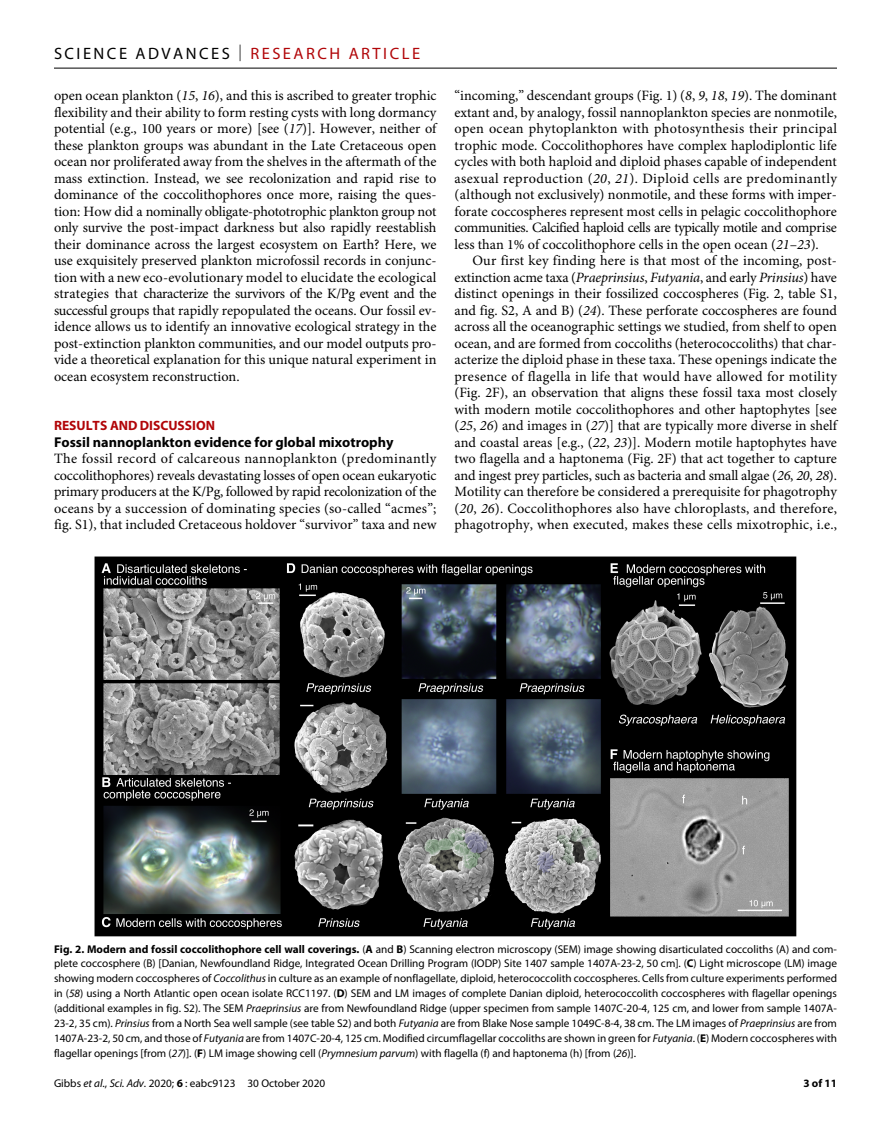
<style>
.page{position:relative;width:891px;height:1134px;background:#fff}
.page>*{position:absolute;margin:0;border:0;box-sizing:border-box;transform-origin:0 0}
.t1{font:16.5px "Myriad Pro";letter-spacing:.15em;color:#000}
.t2{font:14.25px/16.5px "Minion Pro";color:#000;text-align:justify}
.t3{font:700 14.25px "Myriad Pro";color:#000}
.t4{font:700 13.5px "Myriad Pro";color:#b10508}
.t5{font:11.25px/15px "Myriad Pro";color:#000;text-align:justify}
.t6{font:700 11.25px "Myriad Pro";color:#000}
.s1{font-weight:300}
.s2{color:#b10508}
.s3{font-style:italic}
.s4{font-weight:700}
</style>
<div class="page">
<hr style="left:54px;top:68px;width:783px;height:1px;background:#000">
<img style="left:95px;top:556px;width:701px;height:380px">
<p class="t1" style="left:54px;top:40px;width:368px">SCIENCE ADVANCES <span class="s1">|</span> <span class="s2">RESEARCH ARTICLE</span></p>
<p class="t2" style="left:54px;top:89px;width:384px">open ocean plankton (<span class="s3">15</span>, <span class="s3">16</span>), and this is ascribed to greater trophic flexibility and their ability to form resting cysts with long dormancy potential (e.g., 100 years or more) [see (<span class="s3">17</span>)]. However, neither of these plankton groups was abundant in the Late Cretaceous open ocean nor proliferated away from the shelves in the aftermath of the mass extinction. Instead, we see recolonization and rapid rise to dominance of the coccolithophores once more, raising the ques&shy;tion: How did a nominally obligate-phototrophic plankton group not only survive the post-impact darkness but also rapidly reestablish their dominance across the largest ecosystem on Earth? Here, we use exquisitely preserved plankton microfossil records in conjunc&shy;tion with a new eco-evolutionary model to elucidate the ecological strategies that characterize the survivors of the K/Pg event and the successful groups that rapidly repopulated the oceans. Our fossil ev&shy;idence allows us to identify an innovative ecological strategy in the post-extinction plankton communities, and our model outputs pro&shy;vide a theoretical explanation for this unique natural experiment in ocean ecosystem reconstruction.</p>
<p class="t4" style="left:54px;top:415px;width:163px">RESULTS AND DISCUSSION</p>
<p class="t3" style="left:54px;top:430px;width:341px">Fossil nannoplankton evidence for global mixotrophy</p>
<p class="t2" style="left:54px;top:452px;width:384px">The fossil record of calcareous nannoplankton (predominantly coccolithophores) reveals devastating losses of open ocean eukaryotic primary producers at the K/Pg, followed by rapid recolonization of the oceans by a succession of dominating species (so-called “acmes”; fig. S1), that included Cretaceous holdover “survivor” taxa and new</p>
<p class="t2" style="left:454px;top:89px;width:384px">“incoming,” descendant groups (Fig. 1) (<span class="s3">8</span>, <span class="s3">9</span>, <span class="s3">18</span>, <span class="s3">19</span>). The dominant extant and, by analogy, fossil nannoplankton species are nonmotile, open ocean phytoplankton with photosynthesis their principal trophic mode. Coccolithophores have complex haplodiplontic life cycles with both haploid and diploid phases capable of independent asexual reproduction (<span class="s3">20</span>, <span class="s3">21</span>). Diploid cells are predominantly (although not exclusively) nonmotile, and these forms with imper&shy;forate coccospheres represent most cells in pelagic coccolithophore communities. Calcified haploid cells are typically motile and comprise less than 1% of coccolithophore cells in the open ocean (<span class="s3">21</span>–<span class="s3">23</span>).</p>
<p class="t2" style="left:454px;top:254px;width:384px;text-indent:18px">Our first key finding here is that most of the incoming, post&shy;extinction acme taxa (<span class="s3">Praeprinsius</span>, <span class="s3">Futyania</span>, and early <span class="s3">Prinsius</span>) have distinct openings in their fossilized coccospheres (Fig. 2, table S1, and fig. S2, A and B) (<span class="s3">24</span>). These perforate coccospheres are found across all the oceanographic settings we studied, from shelf to open ocean, and are formed from coccoliths (heterococcoliths) that char&shy;acterize the diploid phase in these taxa. These openings indicate the presence of flagella in life that would have allowed for motility (Fig. 2F), an observation that aligns these fossil taxa most closely with modern motile coccolithophores and other haptophytes [see (<span class="s3">25</span>, <span class="s3">26</span>) and images in (<span class="s3">27</span>)] that are typically more diverse in shelf and coastal areas [e.g., (<span class="s3">22</span>, <span class="s3">23</span>)]. Modern motile haptophytes have two flagella and a haptonema (Fig. 2F) that act together to capture and ingest prey particles, such as bacteria and small algae (<span class="s3">26</span>, <span class="s3">20</span>, <span class="s3">28</span>).<br>Motility can therefore be considered a prerequisite for phagotrophy (<span class="s3">20</span>, <span class="s3">26</span>). Coccolithophores also have chloroplasts, and therefore, phagotrophy, when executed, makes these cells mixotrophic, i.e.,</p>
<p class="t5" style="left:54px;top:941px;width:785px"><span class="s4">Fig. 2. Modern and fossil coccolithophore cell wall coverings.</span> (<span class="s4">A</span> and <span class="s4">B</span>) Scanning electron microscopy (SEM) image showing disarticulated coccoliths (A) and com&shy;plete coccosphere (B) [Danian, Newfoundland Ridge, Integrated Ocean Drilling Program (IODP) Site 1407 sample 1407A-23-2, 50 cm]. (<span class="s4">C</span>) Light microscope (LM) image showing modern coccospheres of <span class="s3">Coccolithus</span> in culture as an example of nonflagellate, diploid, heterococcolith coccospheres. Cells from culture experiments performed in (<span class="s3">58</span>) using a North Atlantic open ocean isolate RCC1197. (<span class="s4">D</span>) SEM and LM images of complete Danian diploid, heterococcolith coccospheres with flagellar openings (additional examples in fig. S2). The SEM <span class="s3">Praeprinsius</span> are from Newfoundland Ridge (upper specimen from sample 1407C-20-4, 125 cm, and lower from sample 1407A-23-2, 35 cm). <span class="s3">Prinsius</span> from a North Sea well sample (see table S2) and both <span class="s3">Futyania</span> are from Blake Nose sample 1049C-8-4, 38 cm. The LM images of <span class="s3">Praeprinsius</span> are from 1407A-23-2, 50 cm, and those of <span class="s3">Futyania</span> are from 1407C-20-4, 125 cm. Modified circumflagellar coccoliths are shown in green for <span class="s3">Futyania</span>. (<span class="s4">E</span>) Modern coccospheres with flagellar openings [from (<span class="s3">27</span>)]. (<span class="s4">F</span>) LM image showing cell (<span class="s3">Prymnesium parvum</span>) with flagella (f) and haptonema (h) [from (<span class="s3">26</span>)].</p>
<p class="t5" style="left:54px;top:1076px;width:273px">Gibbs <span class="s3">et al</span>., <span class="s3">Sci. Adv.</span> 2020; <span class="s4">6</span> : eabc9123 30 October 2020</p>
<p class="t6" style="left:803px;top:1074px;width:35px">3 of 11</p>
</div>
